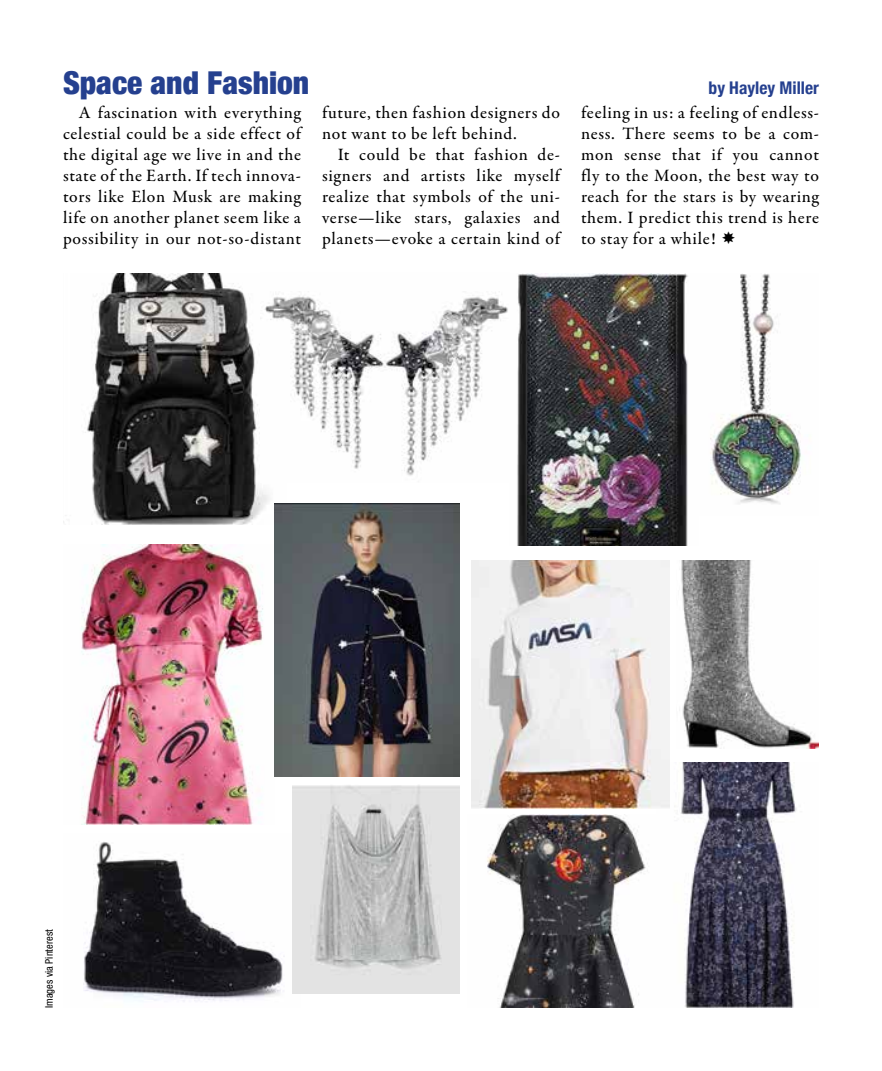
<style>
.page{position:relative;width:882px;height:1071px;background:#fff}
.page>*{position:absolute;margin:0;border:0;box-sizing:border-box;transform-origin:0 0}
.t1{font:900 condensed 31.5px "Helvetica Neue";color:#25408f}
.t2{font:500 17.5px/21px "Garamond Premr Pro";letter-spacing:.04em;color:#000;text-align:justify}
.t3{font:700 condensed 17.5px "Helvetica Neue";color:#25408f}
.t4{font:condensed 10.5px "Helvetica Neue LT Std";color:#000}
</style>
<div class="page">
<img style="left:63px;top:273px;width:206px;height:252px">
<img style="left:261px;top:273px;width:247px;height:210px">
<img style="left:517px;top:273px;width:171px;height:273px">
<img style="left:710px;top:274px;width:91px;height:230px">
<img style="left:81px;top:544px;width:182px;height:280px">
<img style="left:274px;top:503px;width:186px;height:274px">
<img style="left:487px;top:814px;width:161px;height:194px">
<img style="left:681px;top:560px;width:138px;height:188px">
<img style="left:674px;top:762px;width:123px;height:246px">
<img style="left:83px;top:842px;width:202px;height:160px">
<img style="left:292px;top:785px;width:168px;height:209px">
<img style="left:471px;top:560px;width:199px;height:248px">
<h1 class="t1" style="left:63px;top:56px;width:248px">Space and Fashion</h1>
<p class="t3" style="left:709px;top:73px;width:112px">by Hayley Miller</p>
<p class="t2" style="left:63px;top:102px;width:240px;text-indent:16px">A fascination with everything celestial could be a side effect of the digital age we live in and the state of the Earth. If tech innova&shy;tors like Elon Musk are making life on another planet seem like a possibility in our not-so-distant</p>
<p class="t2" style="left:322px;top:102px;width:240px">future, then fashion designers do not want to be left behind.</p>
<p class="t2" style="left:581px;top:102px;width:240px">feeling in us: a feeling of endless&shy;ness. There seems to be a com&shy;mon sense that if you cannot fly to the Moon, the best way to reach for the stars is by wearing them. I predict this trend is here to stay for a while!</p>
<p class="t2" style="left:322px;top:144px;width:240px;text-indent:16px">It could be that fashion de&shy;signers and artists like myself realize that symbols of the uni&shy;verse—like stars, galaxies and planets—evoke a certain kind of</p>
<p class="t4" style="left:43px;top:1008px;width:80px;rotate:-90deg">Images via Pinterest</p>
</div>
